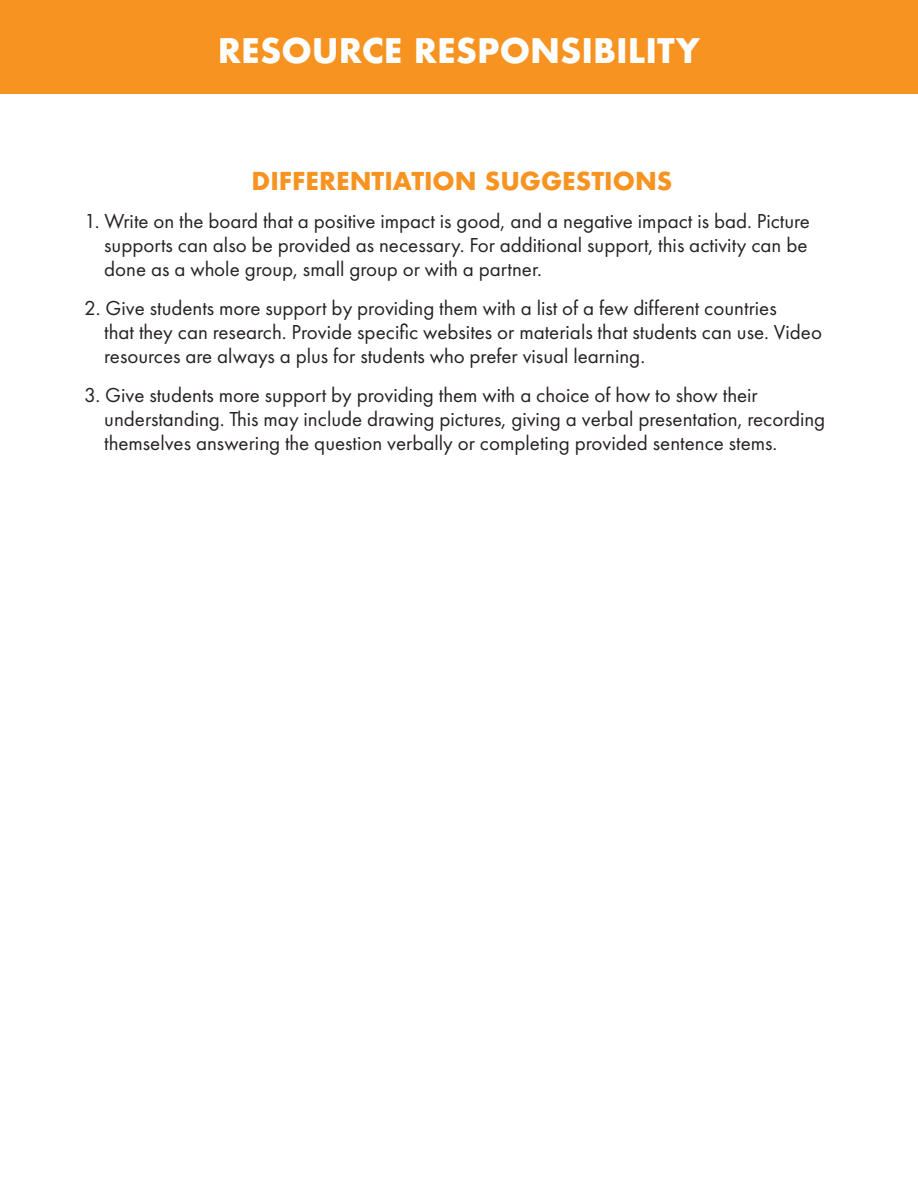
<style>
.page{position:relative;width:918px;height:1188px;background:#fff}
.page>*{position:absolute;margin:0;border:0;box-sizing:border-box;transform-origin:0 0}
.t1{font:700 33px "Futura";color:#fff}
.t2{font:700 24px "Futura";color:#f79320}
.t3{font:21px/24px "Futura PT";color:#272222}
</style>
<div class="page">
<div style="left:0;top:0;width:918px;height:94px;background:#f79320"></div>
<h1 class="t1" style="left:218px;top:27px;width:484px">RESOURCE RESPONSIBILITY</h1>
<p class="t2" style="left:252px;top:164px;width:422px">DIFFERENTIATION SUGGESTIONS</p>
<p class="t3" style="left:104px;top:209px;width:707px;text-indent:-20px">1. Write on the board that a positive impact is good, and a negative impact is bad. Picture supports can also be provided as necessary. For additional support, this activity can be done as a whole group, small group or with a partner.</p>
<p class="t3" style="left:104px;top:296px;width:719px;text-indent:-20px">2. Give students more support by providing them with a list of a few different countries<br>that they can research. Provide specific websites or materials that students can use. Video resources are always a plus for students who prefer visual learning.</p>
<p class="t3" style="left:104px;top:383px;width:723px;text-indent:-20px">3. Give students more support by providing them with a choice of how to show their understanding. This may include drawing pictures, giving a verbal presentation, recording themselves answering the question verbally or completing provided sentence stems.</p>
</div>
